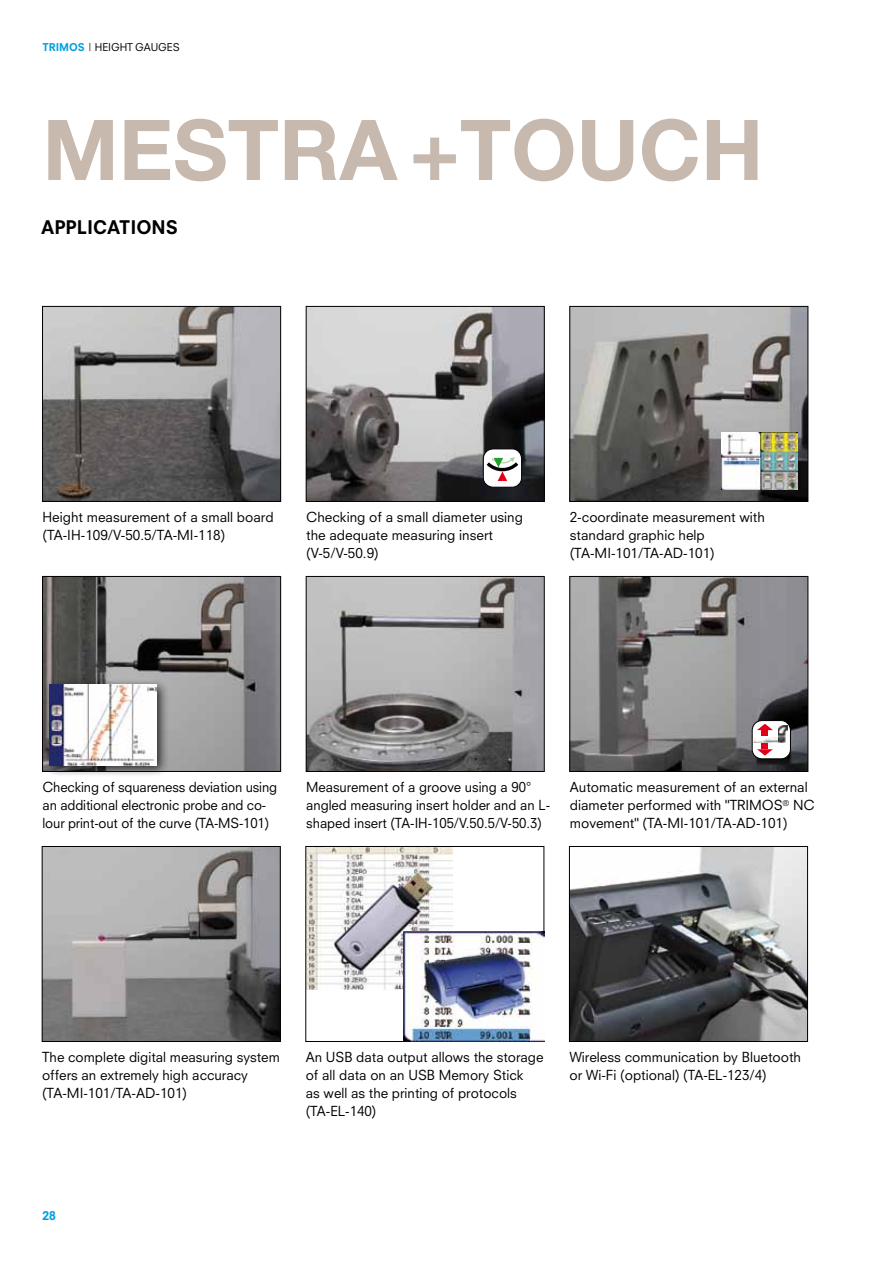
<style>
.page{position:relative;width:893px;height:1263px;background:#fff}
.page>*{position:absolute;margin:0;border:0;box-sizing:border-box;transform-origin:0 0}
.t1{font:700 84px "Helvetica Neue";color:#c7b9ae}
.t2{font:800 18.3px "Neuzeit S";color:#000}
.t3{font:13.5px/18px "Neuzeit S";color:#000}
.t4{font:800 12px "Neuzeit S";color:#009ee0}
.t5{font:10.5px "Neuzeit S";letter-spacing:-.005em;color:#000}
.s1{font-weight:800;color:#009ee0}
</style>
<div class="page">
<img style="left:307px;top:848px;width:146px;height:142px">
<img style="left:44px;top:308px;width:235px;height:192px">
<div style="left:42px;top:306px;width:239px;height:196px;border:1px solid #000"></div>
<img style="left:44px;top:578px;width:235px;height:192px">
<div style="left:42px;top:576px;width:239px;height:196px;border:1px solid #000"></div>
<img style="left:44px;top:848px;width:235px;height:192px">
<div style="left:42px;top:846px;width:239px;height:196px;border:1px solid #000"></div>
<img style="left:308px;top:308px;width:235px;height:192px">
<div style="left:306px;top:306px;width:239px;height:196px;border:1px solid #000"></div>
<img style="left:308px;top:578px;width:235px;height:192px">
<div style="left:306px;top:576px;width:239px;height:196px;border:1px solid #000"></div>
<div style="left:305px;top:846px;width:239px;height:196px;border:1px solid #000"></div>
<img style="left:571px;top:308px;width:235px;height:192px">
<div style="left:569px;top:306px;width:239px;height:196px;border:1px solid #000"></div>
<img style="left:571px;top:578px;width:235px;height:192px">
<div style="left:569px;top:576px;width:239px;height:196px;border:1px solid #000"></div>
<img style="left:571px;top:848px;width:235px;height:192px">
<div style="left:569px;top:846px;width:239px;height:196px;border:1px solid #000"></div>
<img style="left:403px;top:931px;width:142px;height:110px">
<div style="left:44px;top:679px;width:125px;height:99px;background:#000;opacity:.75"></div>
<img style="left:50px;top:685px;width:107px;height:80px">
<div style="left:483px;top:449px;width:39px;height:38px;background:#fff;border-radius:10px"></div>
<div style="left:483px;top:448px;width:39px;height:40px;border:1px solid #000;border-radius:10px"></div>
<svg style="left:483px;top:457px;width:39px;height:24px"></svg>
<div style="left:752px;top:720px;width:38px;height:39px;background:#fff;border-radius:10px"></div>
<div style="left:752px;top:720px;width:39px;height:39px;border:1px solid #000;border-radius:10px"></div>
<img style="left:753px;top:737px;width:25px;height:5px">
<img style="left:778px;top:725px;width:9px;height:17px">
<svg style="left:757px;top:724px;width:16px;height:12px"></svg>
<svg style="left:757px;top:743px;width:16px;height:13px"></svg>
<img style="left:721px;top:432px;width:77px;height:57px">
<p class="t5" style="left:43px;top:41px;width:139px"><span class="s1">TRIMOS</span> | HEIGHT GAUGES</p>
<h1 class="t1" style="left:43px;top:98px;width:722px">MESTRA+TOUCH</h1>
<h2 class="t2" style="left:41px;top:216px;width:138px">APPLICATIONS</h2>
<p class="t3" style="left:43px;top:508px;width:233px">Height measurement of a small board (TA-IH-109/V-50.5/TA-MI-118)</p>
<p class="t3" style="left:306px;top:508px;width:218px">Checking of a small diameter using the adequate measuring insert (V-5/V-50.9)</p>
<p class="t3" style="left:570px;top:508px;width:197px">2-coordinate measurement with standard graphic help (TA-MI-101/TA-AD-101)</p>
<p class="t3" style="left:43px;top:778px;width:236px">Checking of squareness deviation using an additional electronic probe and co&shy;lour print-out of the curve (TA-MS-101)</p>
<p class="t3" style="left:306px;top:778px;width:245px">Measurement of a groove using a 90° angled measuring insert holder and an L&shy;shaped insert (TA-IH-105/V.50.5/V-50.3)</p>
<p class="t3" style="left:570px;top:778px;width:246px">Automatic measurement of an external diameter performed with "TRIMOS<sup>®</sup> NC movement" (TA-MI-101/TA-AD-101)</p>
<p class="t3" style="left:42px;top:1048px;width:239px">The complete digital measuring system offers an extremely high accuracy (TA-MI-101/TA-AD-101)</p>
<p class="t3" style="left:306px;top:1048px;width:239px">An USB data output allows the storage of all data on an USB Memory Stick<br>as well as the printing of protocols (TA-EL-140)</p>
<p class="t3" style="left:569px;top:1048px;width:233px">Wireless communication by Bluetooth or Wi-Fi (optional) (TA-EL-123/4)</p>
<p class="t4" style="left:43px;top:1209px;width:15px">28</p>
</div>
